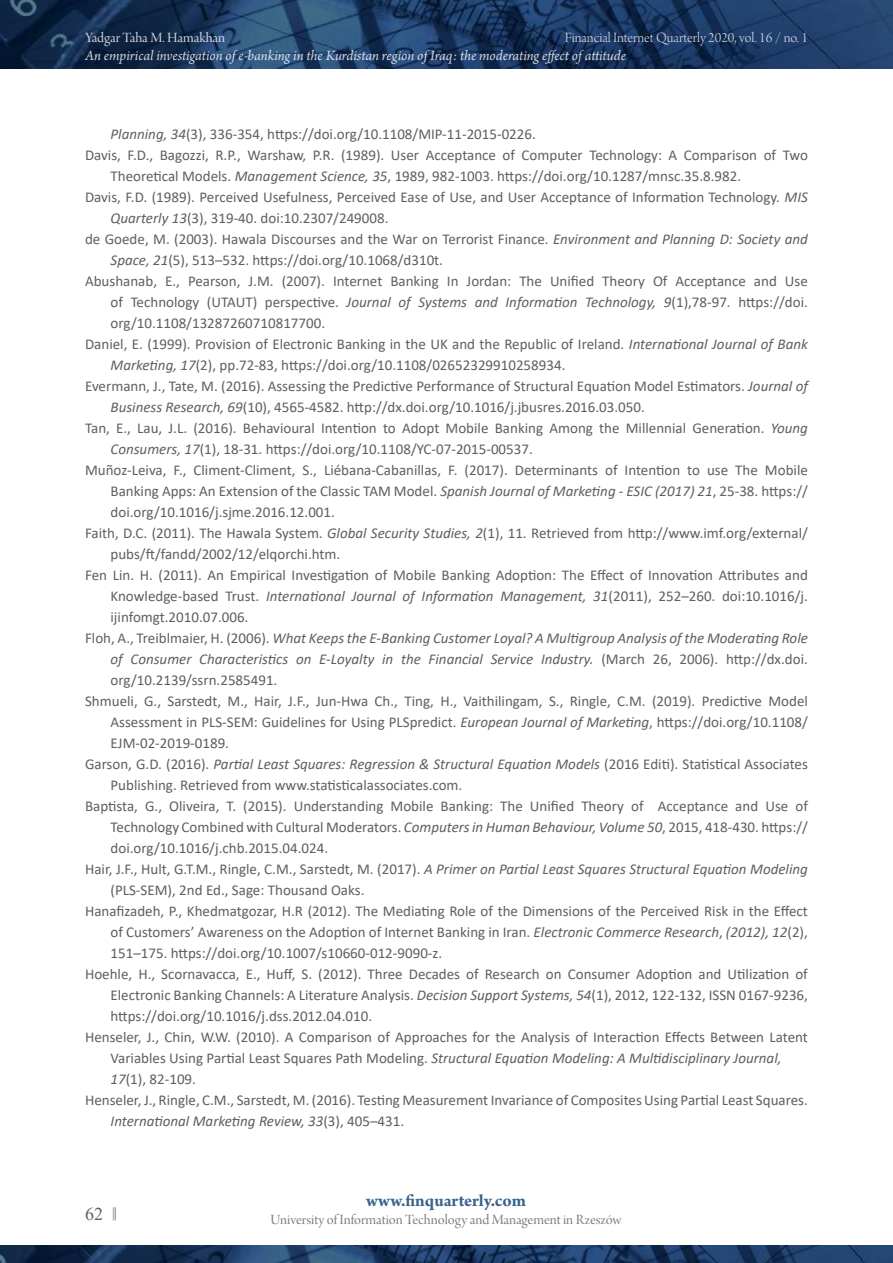
<style>
.page{position:relative;width:893px;height:1263px;background:#fff}
.page>*{position:absolute;margin:0;border:0;box-sizing:border-box;transform-origin:0 0}
.t1{font:700 18px "Arno Pro";color:#3a648b}
.t2{font:18px "Times New Roman";color:#5f5f5f}
.t3{font:15px "Calibri";color:#5f5f5f}
.t4{font:italic 15px "Calibri";color:#5f5f5f}
.t5{font:italic 15px "Arno Pro";letter-spacing:-.005em;color:#fff}
.t6{font:15px "Arno Pro Display";color:#7c7c7c}
.t7{font:15px "Arno Pro Light Display";color:#fff}
.t8{font:15px "Arno Pro Display";letter-spacing:-.005em;color:#fff}
.s1{font-style:italic}
.s2{font-style:normal}
</style>
<div class="page">
<img style="left:0;top:0;width:893px;height:68px">
<img style="left:0;top:1246px;width:893px;height:17px">
<svg style="left:113px;top:1207px;width:3px;height:13px"></svg>
<p class="t8" style="left:85px;top:29px;width:142px">Yadgar Taha M. Hamakhan</p>
<p class="t7" style="left:565px;top:29px;width:245px">Financial Internet Quarterly 2020, vol. 16 / no. 1</p>
<p class="t5" style="left:85px;top:47px;width:542px">An empirical investigation of e-banking in the Kurdistan region of Iraq: the moderating effect of attitude</p>
<p class="t3" style="left:111px;top:123px;width:427px"><span class="s1">Planning, 34</span>(3), 336-354, https://doi.org/10.1108/MIP-11-2015-0226.</p>
<p class="t3" style="left:85px;top:144px;width:724px">Davis, F.D., Bagozzi, R.P., Warshaw, P.R. (1989). User Acceptance of Computer Technology: A Comparison of Two</p>
<p class="t3" style="left:111px;top:165px;width:632px">Theoretical Models. <span class="s1">Management Science, 35</span>, 1989, 982-1003. https://doi.org/10.1287/mnsc.35.8.982.</p>
<p class="t3" style="left:85px;top:186px;width:724px">Davis, F.D. (1989). Perceived Usefulness, Perceived Ease of Use, and User Acceptance of Information Technology. <span class="s1">MIS</span></p>
<p class="t3" style="left:111px;top:207px;width:279px"><span class="s1">Quarterly 13</span>(3), 319-40. doi:10.2307/249008.</p>
<p class="t3" style="left:85px;top:228px;width:724px">de Goede, M. (2003). Hawala Discourses and the War on Terrorist Finance. <span class="s1">Environment and Planning D: Society and</span></p>
<p class="t3" style="left:111px;top:249px;width:334px"><span class="s1">Space, 21</span>(5), 513–532. https://doi.org/10.1068/d310t.</p>
<p class="t3" style="left:85px;top:270px;width:724px">Abushanab, E., Pearson, J.M. (2007). Internet Banking In Jordan: The Unified Theory Of Acceptance and Use</p>
<p class="t3" style="left:111px;top:291px;width:699px">of Technology (UTAUT) perspective. <span class="s1">Journal of Systems and Information Technology, 9</span>(1),78-97. https://doi.</p>
<p class="t3" style="left:111px;top:312px;width:216px">org/10.1108/13287260710817700.</p>
<p class="t3" style="left:85px;top:333px;width:724px">Daniel, E. (1999). Provision of Electronic Banking in the UK and the Republic of Ireland. <span class="s1">International Journal of Bank</span></p>
<p class="t3" style="left:111px;top:354px;width:456px"><span class="s1">Marketing, 17</span>(2), pp.72-83, https://doi.org/10.1108/02652329910258934.</p>
<p class="t3" style="left:85px;top:375px;width:724px">Evermann, J., Tate, M. (2016). Assessing the Predictive Performance of Structural Equation Model Estimators. <span class="s1">Journal of</span></p>
<p class="t3" style="left:111px;top:396px;width:536px"><span class="s1">Business Research, 69</span>(10), 4565-4582. http://dx.doi.org/10.1016/j.jbusres.2016.03.050.</p>
<p class="t3" style="left:85px;top:417px;width:724px">Tan, E., Lau, J.L. (2016). Behavioural Intention to Adopt Mobile Banking Among the Millennial Generation. <span class="s1">Young</span></p>
<p class="t3" style="left:111px;top:438px;width:424px"><span class="s1">Consumers, 17</span>(1), 18-31. https://doi.org/10.1108/YC-07-2015-00537.</p>
<p class="t3" style="left:85px;top:459px;width:724px">Muñoz-Leiva, F., Climent-Climent, S., Liébana-Cabanillas, F. (2017). Determinants of Intention to use The Mobile</p>
<p class="t3" style="left:111px;top:480px;width:699px">Banking Apps: An Extension of the Classic TAM Model. <span class="s1">Spanish Journal of Marketing - ESIC (2017) 21</span>, 25-38. https://</p>
<p class="t3" style="left:111px;top:501px;width:226px">doi.org/10.1016/j.sjme.2016.12.001.</p>
<p class="t3" style="left:85px;top:522px;width:724px">Faith, D.C. (2011). The Hawala System. <span class="s1">Global Security Studies, 2</span>(1), 11. Retrieved from http://www.imf.org/external/</p>
<p class="t3" style="left:111px;top:543px;width:231px">pubs/ft/fandd/2002/12/elqorchi.htm.</p>
<p class="t3" style="left:85px;top:564px;width:724px">Fen Lin. H. (2011). An Empirical Investigation of Mobile Banking Adoption: The Effect of Innovation Attributes and</p>
<p class="t3" style="left:111px;top:585px;width:699px">Knowledge-based Trust. <span class="s1">International Journal of Information Management, 31</span>(2011), 252–260. doi:10.1016/j.</p>
<p class="t3" style="left:111px;top:606px;width:139px">ijinfomgt.2010.07.006.</p>
<p class="t4" style="left:85px;top:627px;width:724px"><span class="s2">Floh, A., Treiblmaier, H. (2006).</span> What Keeps the E-Banking Customer Loyal? A Multigroup Analysis of the Moderating Role</p>
<p class="t4" style="left:111px;top:648px;width:699px">of Consumer Characteristics on E-Loyalty in the Financial Service Industry. <span class="s2">(March 26, 2006). http://dx.doi.</span></p>
<p class="t3" style="left:111px;top:669px;width:168px">org/10.2139/ssrn.2585491.</p>
<p class="t3" style="left:85px;top:690px;width:724px">Shmueli, G., Sarstedt, M., Hair, J.F., Jun-Hwa Ch., Ting, H., Vaithilingam, S., Ringle, C.M. (2019). Predictive Model</p>
<p class="t3" style="left:111px;top:711px;width:699px">Assessment in PLS-SEM: Guidelines for Using PLSpredict. <span class="s1">European Journal of Marketing</span>, https://doi.org/10.1108/</p>
<p class="t3" style="left:111px;top:732px;width:120px">EJM-02-2019-0189.</p>
<p class="t4" style="left:85px;top:753px;width:724px"><span class="s2">Garson, G.D. (2016).</span> Partial Least Squares: Regression &amp; Structural Equation Models <span class="s2">(2016 Editi). Statistical Associates</span></p>
<p class="t3" style="left:111px;top:774px;width:353px">Publishing. Retrieved from www.statisticalassociates.com.</p>
<p class="t3" style="left:85px;top:795px;width:724px">Baptista, G., Oliveira, T. (2015). Understanding Mobile Banking: The Unified Theory of Acceptance and Use of</p>
<p class="t3" style="left:111px;top:816px;width:699px">Technology Combined with Cultural Moderators. <span class="s1">Computers in Human Behaviour, Volume 50</span>, 2015, 418-430. https://</p>
<p class="t3" style="left:111px;top:837px;width:219px">doi.org/10.1016/j.chb.2015.04.024.</p>
<p class="t4" style="left:85px;top:858px;width:724px"><span class="s2">Hair, J.F., Hult, G.T.M., Ringle, C.M., Sarstedt, M. (2017).</span> A Primer on Partial Least Squares Structural Equation Modeling</p>
<p class="t3" style="left:111px;top:879px;width:255px">(PLS-SEM), 2nd Ed., Sage: Thousand Oaks.</p>
<p class="t3" style="left:85px;top:900px;width:724px">Hanafizadeh, P., Khedmatgozar, H.R (2012). The Mediating Role of the Dimensions of the Perceived Risk in the Effect</p>
<p class="t3" style="left:111px;top:921px;width:699px">of Customers’ Awareness on the Adoption of Internet Banking in Iran. <span class="s1">Electronic Commerce Research</span>, <span class="s1">(2012), 12</span>(2),</p>
<p class="t3" style="left:111px;top:942px;width:333px">151–175. https://doi.org/10.1007/s10660-012-9090-z.</p>
<p class="t3" style="left:85px;top:963px;width:724px">Hoehle, H., Scornavacca, E., Huff, S. (2012). Three Decades of Research on Consumer Adoption and Utilization of</p>
<p class="t3" style="left:111px;top:984px;width:699px">Electronic Banking Channels: A Literature Analysis. <span class="s1">Decision Support Systems, 54</span>(1), 2012, 122-132, ISSN 0167-9236,</p>
<p class="t3" style="left:111px;top:1005px;width:263px">https://doi.org/10.1016/j.dss.2012.04.010.</p>
<p class="t3" style="left:85px;top:1026px;width:724px">Henseler, J., Chin, W.W. (2010). A Comparison of Approaches for the Analysis of Interaction Effects Between Latent</p>
<p class="t4" style="left:111px;top:1047px;width:672px"><span class="s2">Variables Using Partial Least Squares Path Modeling.</span> Structural Equation Modeling: A Multidisciplinary Journal,</p>
<p class="t3" style="left:111px;top:1068px;width:87px"><span class="s1">17</span>(1), 82-109.</p>
<p class="t3" style="left:85px;top:1089px;width:724px">Henseler, J., Ringle, C.M., Sarstedt, M. (2016). Testing Measurement Invariance of Composites Using Partial Least Squares.</p>
<p class="t4" style="left:111px;top:1110px;width:295px">International Marketing Review, 33<span class="s2">(3), 405–431.</span></p>
<p class="t1" style="left:366px;top:1190px;width:159px">www.finquarterly.com</p>
<p class="t2" style="left:85px;top:1201px;width:19px">62</p>
<p class="t6" style="left:271px;top:1212px;width:352px">University of Information Technology and Management in Rzeszów</p>
</div>
